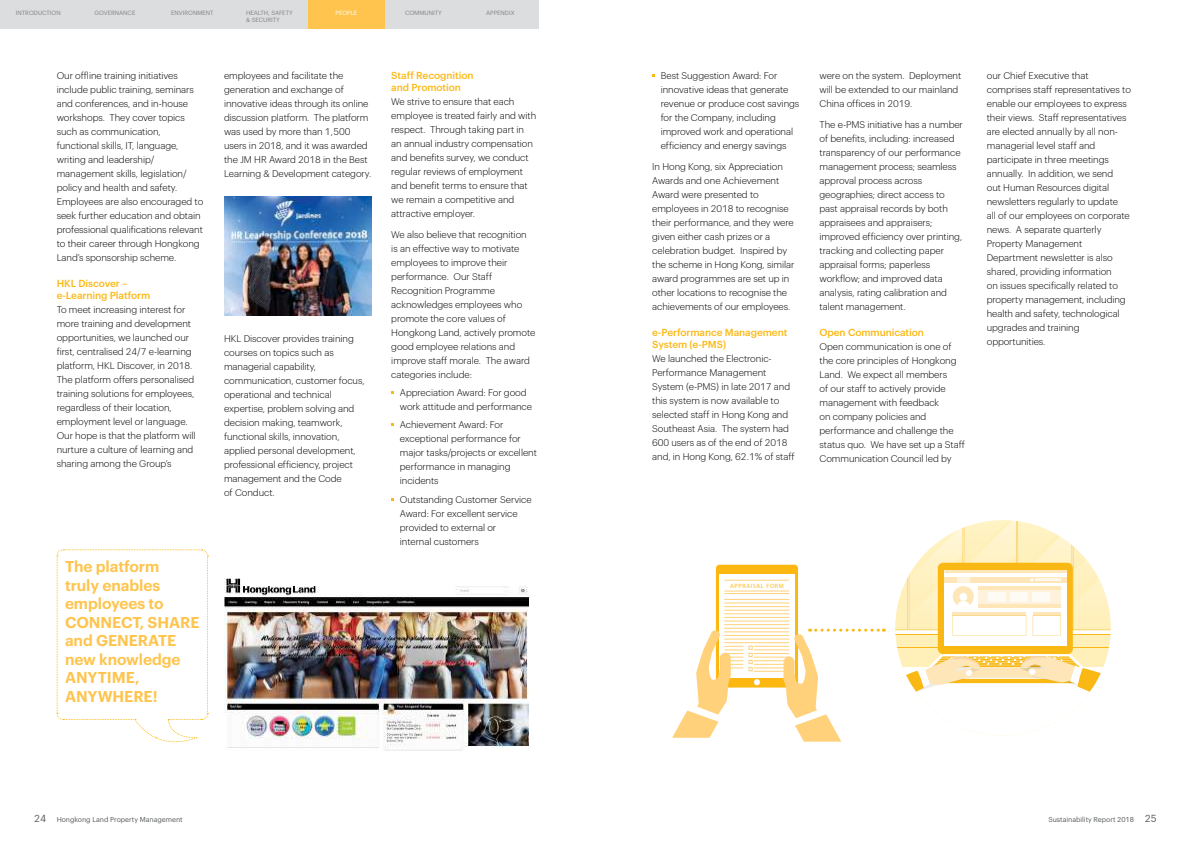
<style>
.page{position:relative;width:1191px;height:842px;background:#fff}
.page>*{position:absolute;margin:0;border:0;box-sizing:border-box;transform-origin:0 0}
.t1{font:600 15.4px/18.5px "Graphik";letter-spacing:-.005em;color:#fec44d}
.t2{font:500 10px/12px "Graphik";letter-spacing:-.005em;color:#fcb811}
.t3{font:300 9.5px/14px "Graphik";letter-spacing:-.005em;color:#000}
.t4{font:7px "Graphik";letter-spacing:-.005em;color:#57595b}
.t5{font:6.2px "Myriad Pro";letter-spacing:.1em;color:#fcb811}
.t6{font:6px/7px "Graphik";color:#7f8284}
.t7{font:6px "Graphik";color:#fff}
.s1{font-size:10px}
</style>
<div class="page">
<div style="left:0;top:0;width:77px;height:28px;background:#dcddde"></div>
<div style="left:77px;top:0;width:77px;height:28px;background:#dcddde"></div>
<div style="left:154px;top:0;width:77px;height:28px;background:#dcddde"></div>
<div style="left:231px;top:0;width:77px;height:28px;background:#dcddde"></div>
<div style="left:308px;top:0;width:77px;height:28px;background:#fec44d"></div>
<div style="left:385px;top:0;width:77px;height:28px;background:#dcddde"></div>
<div style="left:462px;top:0;width:77px;height:28px;background:#dcddde"></div>
<img style="left:224px;top:579px;width:305px;height:171px">
<svg style="left:56px;top:549px;width:152px;height:194px"></svg>
<img style="left:224px;top:196px;width:147px;height:120px">
<svg style="left:895px;top:520px;width:215px;height:191px"></svg>
<div style="left:716px;top:565px;width:82px;height:122px;background:#fcb811;border-radius:4px"></div>
<svg style="left:719px;top:574px;width:75px;height:55px;background:#fffcf7"></svg>
<hr style="left:724px;top:593px;width:65px;height:1px;background:#ffd17b">
<hr style="left:724px;top:580px;width:65px;height:1px;background:#ffd17b">
<hr style="left:724px;top:591px;width:65px;height:1px;background:#ffd17b">
<hr style="left:724px;top:599px;width:65px;height:1px;background:#ffd17b">
<hr style="left:724px;top:603px;width:65px;height:1px;background:#ffd17b">
<hr style="left:724px;top:606px;width:65px;height:1px;background:#ffd17b">
<hr style="left:724px;top:610px;width:65px;height:1px;background:#ffd17b">
<hr style="left:724px;top:613px;width:65px;height:1px;background:#ffd17b">
<hr style="left:724px;top:617px;width:65px;height:1px;background:#ffd17b">
<hr style="left:724px;top:621px;width:65px;height:1px;background:#ffd17b">
<hr style="left:724px;top:624px;width:65px;height:1px;background:#ffd17b">
<hr style="left:724px;top:628px;width:65px;height:1px;background:#ffd17b">
<svg style="left:672px;top:629px;width:212px;height:113px"></svg>
<p class="t6" style="left:16px;top:9px;width:46px">INTRODUCTION</p>
<p class="t6" style="left:95px;top:9px;width:42px">GOVERNANCE</p>
<p class="t6" style="left:171px;top:9px;width:44px">ENVIRONMENT</p>
<p class="t6" style="left:246px;top:9px;width:48px">HEALTH, SAFETY &amp; SECURITY</p>
<p class="t7" style="left:335px;top:8px;width:23px">PEOPLE</p>
<p class="t6" style="left:405px;top:9px;width:38px">COMMUNITY</p>
<p class="t6" style="left:486px;top:9px;width:30px">APPENDIX</p>
<p class="t3" style="left:57px;top:67px;width:148px">Our offline training initiatives include public training, seminars and conferences, and in-house workshops. They cover topics such as communication, functional skills, IT, language, writing and leadership/ management skills, legislation/ policy and health and safety.<br>Employees are also encouraged to seek further education and obtain professional qualifications relevant to their career through Hongkong<br>Land’s sponsorship scheme.</p>
<p class="t2" style="left:57px;top:276px;width:95px">HKL Discover – e-Learning Platform</p>
<p class="t3" style="left:57px;top:301px;width:140px">To meet increasing interest for more training and development opportunities, we launched our first, centralised 24/7 e-learning platform, HKL Discover, in 2018.<br>The platform offers personalised training solutions for employees, regardless of their location, employment level or language.<br>Our hope is that the platform will nurture a culture of learning and sharing among the Group’s</p>
<h1 class="t1" style="left:65px;top:556px;width:136px">The platform<br>truly enables employees to<br>CONNECT, SHARE and GENERATE new knowledge<br>ANYTIME,<br>ANYWHERE!</h1>
<p class="t3" style="left:224px;top:67px;width:149px">employees and facilitate the generation and exchange of innovative ideas through its online discussion platform. The platform was used by more than 1,500 users in 2018, and it was awarded the JM HR Award 2018 in the Best<br>Learning &amp; Development category.</p>
<p class="t3" style="left:224px;top:331px;width:142px">HKL Discover provides training courses on topics such as managerial capability, communication, customer focus, operational and technical expertise, problem solving and decision making, teamwork, functional skills, innovation, applied personal development, professional efficiency, project management and the Code<br>of Conduct.</p>
<p class="t2" style="left:391px;top:69px;width:84px">Staff Recognition and Promotion</p>
<p class="t3" style="left:391px;top:94px;width:146px">We strive to ensure that each employee is treated fairly and with respect. Through taking part in an annual industry compensation and benefits survey, we conduct regular reviews of employment and benefit terms to ensure that we remain a competitive and attractive employer.</p>
<p class="t3" style="left:391px;top:227px;width:146px">We also believe that recognition is an effective way to motivate employees to improve their performance. Our Staff<br>Recognition Programme acknowledges employees who promote the core values of<br>Hongkong Land, actively promote good employee relations and improve staff morale. The award categories include:</p>
<p class="t3" style="left:400px;top:385px;width:134px">Appreciation Award: For good work attitude and performance</p>
<p class="t3" style="left:400px;top:417px;width:139px">Achievement Award: For exceptional performance for major tasks/projects or excellent performance in managing incidents</p>
<p class="t3" style="left:400px;top:491px;width:133px">Outstanding Customer Service<br>Award: For excellent service provided to external or<br>internal customers</p>
<p class="t3" style="left:660px;top:67px;width:140px">Best Suggestion Award: For innovative ideas that generate revenue or produce cost savings for the Company, including improved work and operational efficiency and energy savings</p>
<p class="t3" style="left:652px;top:158px;width:144px">In Hong Kong, six Appreciation<br>Awards and one Achievement<br>Award were presented to employees in 2018 to recognise their performance, and they were given either cash prizes or a celebration budget. Inspired by the scheme in Hong Kong, similar award programmes are set up in other locations to recognise the achievements of our employees.</p>
<p class="t2" style="left:652px;top:325px;width:137px">e-Performance Management<br>System (e-PMS)</p>
<p class="t3" style="left:652px;top:350px;width:144px">We launched the Electronic-<br>Performance Management<br>System (e-PMS) in late 2017 and this system is now available to selected staff in Hong Kong and<br>Southeast Asia. The system had<br>600 users as of the end of 2018 and, in Hong Kong, 62.1% of staff</p>
<p class="t3" style="left:819px;top:67px;width:143px">were on the system. Deployment will be extended to our mainland<br>China offices in 2019.</p>
<p class="t3" style="left:819px;top:116px;width:145px">The e-PMS initiative has a number of benefits, including: increased transparency of our performance management process; seamless approval process across geographies; direct access to past appraisal records by both appraisees and appraisers; improved efficiency over printing, tracking and collecting paper appraisal forms; paperless workflow; and improved data analysis, rating calibration and talent management.</p>
<p class="t2" style="left:819px;top:325px;width:106px">Open Communication</p>
<p class="t3" style="left:819px;top:338px;width:147px">Open communication is one of the core principles of Hongkong<br>Land. We expect all members<br>of our staff to actively provide management with feedback<br>on company policies and performance and challenge the status quo. We have set up a Staff<br>Communication Council led by</p>
<p class="t3" style="left:986px;top:67px;width:146px">our Chief Executive that comprises staff representatives to enable our employees to express their views. Staff representatives are elected annually by all non&shy;managerial level staff and participate in three meetings annually. In addition, we send<br>out Human Resources digital newsletters regularly to update<br>all of our employees on corporate news. A separate quarterly<br>Property Management<br>Department newsletter is also shared, providing information<br>on issues specifically related to property management, including health and safety, technological upgrades and training opportunities.</p>
<p class="t5" style="left:730px;top:582px;width:55px">APPRAISAL FORM</p>
<p class="t4" style="left:34px;top:814px;width:150px"><span class="s1">24</span> Hongkong Land Property Management</p>
<p class="t4" style="left:1048px;top:814px;width:110px">Sustainability Report 2018 <span class="s1">25</span></p>
</div>
